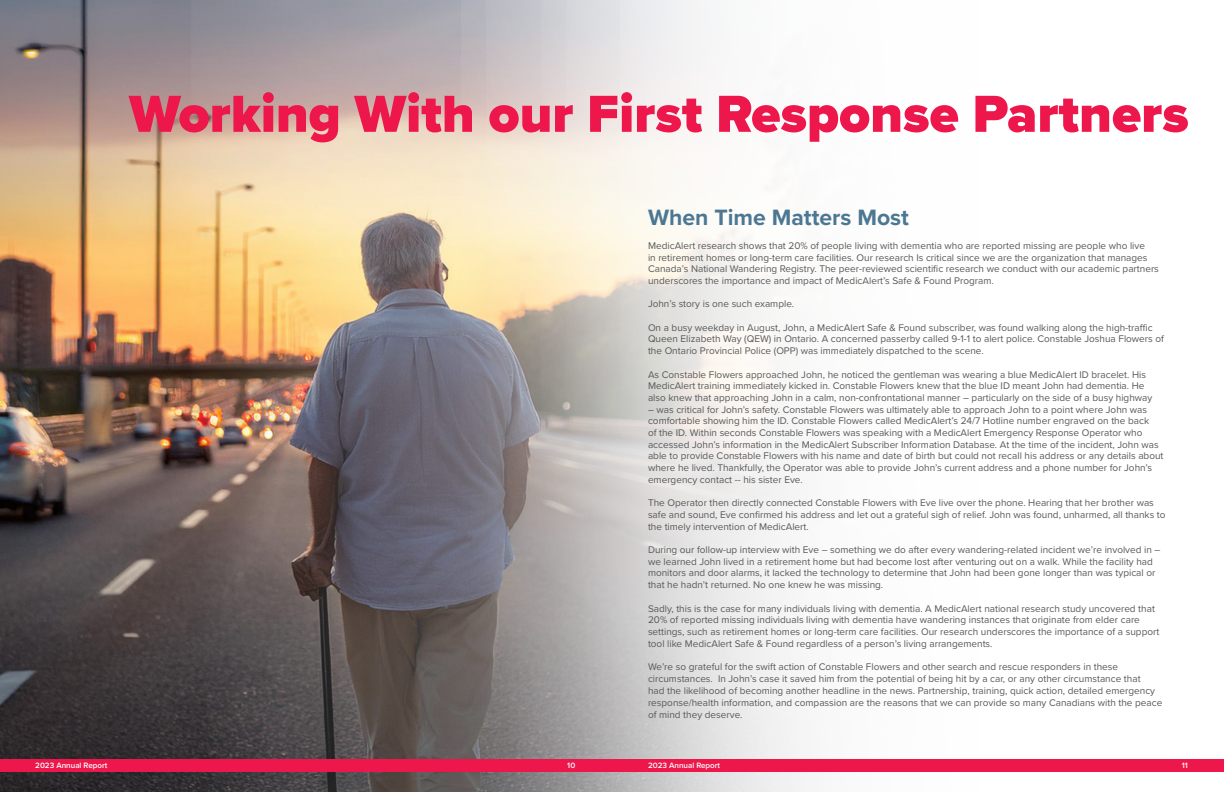
<style>
.page{position:relative;width:1224px;height:792px;background:#fff}
.page>*{position:absolute;margin:0;border:0;box-sizing:border-box;transform-origin:0 0}
.t1{font:900 54px "Proxima Nova";color:#ed174c}
.t2{font:700 23px "Proxima Nova";color:#4c7793}
.t3{font:10px/11.7px "Proxima Nova";color:#575958}
.t4{font:600 8px "Proxima Nova";color:#fff}
</style>
<div class="page">
<img style="left:0;top:0;width:191px;height:792px">
<img style="left:191px;top:0;width:270px;height:792px">
<svg style="left:461px;top:0;width:25px;height:792px;background:#a09893"></svg>
<svg style="left:486px;top:0;width:55px;height:792px;background:#b1a9a2"></svg>
<svg style="left:541px;top:0;width:269px;height:792px"></svg>
<div style="left:0;top:759px;width:1224px;height:13px;background:#ed174c"></div>
<h1 class="t1" style="left:129px;top:74px;width:1061px">Working With our First Response Partners</h1>
<h2 class="t2" style="left:648px;top:200px;width:262px">When Time Matters Most</h2>
<p class="t3" style="left:648px;top:239px;width:512px">MedicAlert research shows that 20% of people living with dementia who are reported missing are people who live<br>in retirement homes or long-term care facilities. Our research Is critical since we are the organization that manages Canada’s National Wandering Registry. The peer-reviewed scientific research we conduct with our academic partners underscores the importance and impact of MedicAlert’s Safe &amp; Found Program.</p>
<p class="t3" style="left:648px;top:298px;width:148px">John’s story is one such example.</p>
<p class="t3" style="left:648px;top:321px;width:518px">On a busy weekday in August, John, a MedicAlert Safe &amp; Found subscriber, was found walking along the high-traffic<br>Queen Elizabeth Way (QEW) in Ontario. A concerned passerby called 9-1-1 to alert police. Constable Joshua Flowers of the Ontario Provincial Police (OPP) was immediately dispatched to the scene.</p>
<p class="t3" style="left:648px;top:368px;width:506px">As Constable Flowers approached John, he noticed the gentleman was wearing a blue MedicAlert ID bracelet. His<br>MedicAlert training immediately kicked in. Constable Flowers knew that the blue ID meant John had dementia. He also knew that approaching John in a calm, non-confrontational manner – particularly on the side of a busy highway</p>
<p class="t3" style="left:648px;top:403px;width:517px">– was critical for John’s safety. Constable Flowers was ultimately able to approach John to a point where John was comfortable showing him the ID. Constable Flowers called MedicAlert’s 24/7 Hotline number engraved on the back<br>of the ID. Within seconds Constable Flowers was speaking with a MedicAlert Emergency Response Operator who accessed John’s information in the MedicAlert Subscriber Information Database. At the time of the incident, John was able to provide Constable Flowers with his name and date of birth but could not recall his address or any details about where he lived. Thankfully, the Operator was able to provide John’s current address and a phone number for John’s emergency contact -- his sister Eve.</p>
<p class="t3" style="left:648px;top:497px;width:519px">The Operator then directly connected Constable Flowers with Eve live over the phone. Hearing that her brother was safe and sound, Eve confirmed his address and let out a grateful sigh of relief. John was found, unharmed, all thanks to the timely intervention of MedicAlert.</p>
<p class="t3" style="left:648px;top:543px;width:514px">During our follow-up interview with Eve – something we do after every wandering-related incident we’re involved in – we learned John lived in a retirement home but had become lost after venturing out on a walk. While the facility had monitors and door alarms, it lacked the technology to determine that John had been gone longer than was typical or that he hadn’t returned. No one knew he was missing.</p>
<p class="t3" style="left:648px;top:602px;width:513px">Sadly, this is the case for many individuals living with dementia. A MedicAlert national research study uncovered that 20% of reported missing individuals living with dementia have wandering instances that originate from elder care settings, such as retirement homes or long-term care facilities. Our research underscores the importance of a support tool like MedicAlert Safe &amp; Found regardless of a person’s living arrangements.</p>
<p class="t3" style="left:648px;top:661px;width:516px;line-height:12px">We’re so grateful for the swift action of Constable Flowers and other search and rescue responders in these circumstances. In John’s case it saved him from the potential of being hit by a car, or any other circumstance that<br>had the likelihood of becoming another headline in the news. Partnership, training, quick action, detailed emergency response/health information, and compassion are the reasons that we can provide so many Canadians with the peace of mind they deserve.</p>
<p class="t4" style="left:35px;top:760px;width:74px">2023 Annual Report</p>
<p class="t4" style="left:567px;top:760px;width:9px">10</p>
<p class="t4" style="left:648px;top:760px;width:74px">2023 Annual Report</p>
<p class="t4" style="left:1182px;top:760px;width:8px">11</p>
</div>
